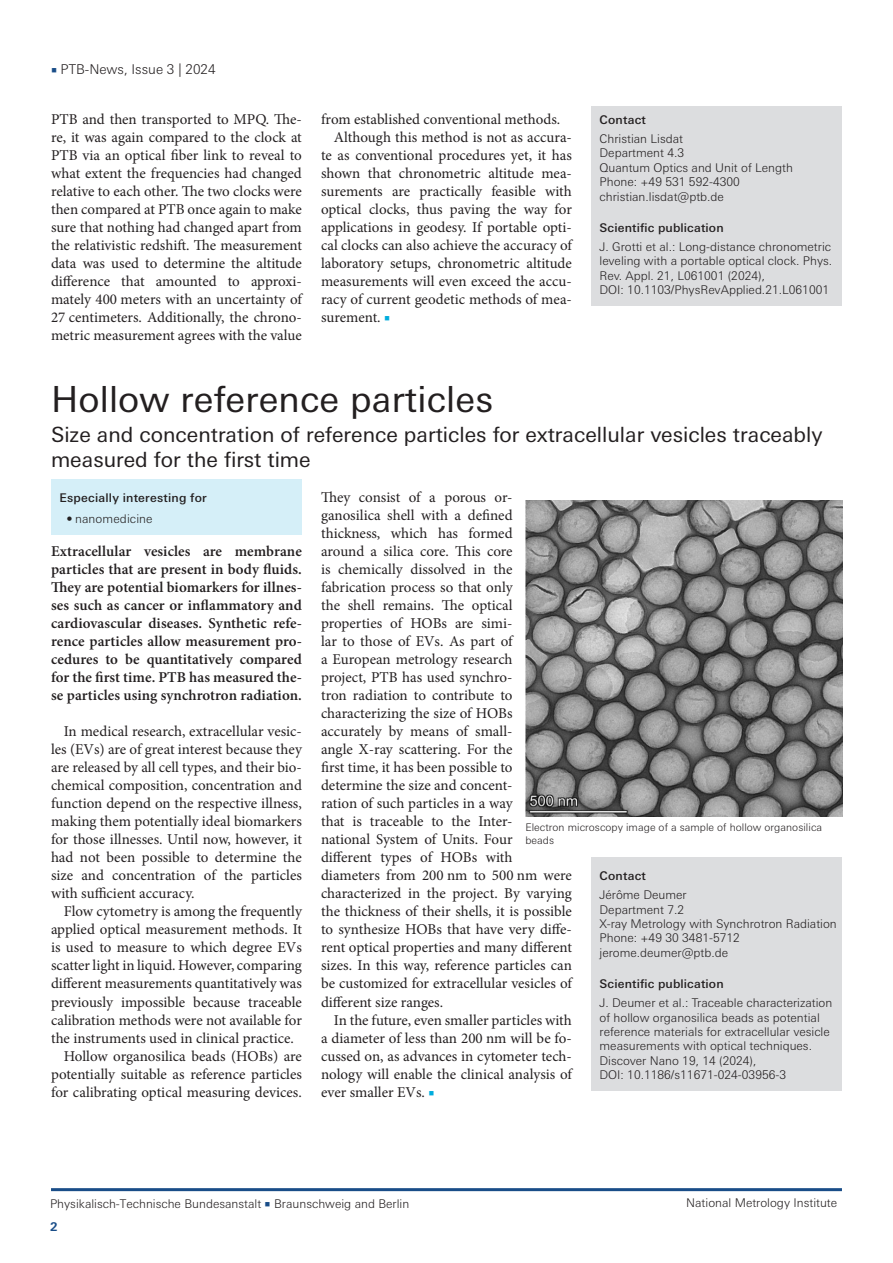
<style>
.page{position:relative;width:893px;height:1263px;background:#fff}
.page>*{position:absolute;margin:0;border:0;box-sizing:border-box;transform-origin:0 0}
.Überschrift-PTBnews{font:36px "Univers Next W1 G";letter-spacing:.005em;color:#231f20}
.Unterüberschrift-PTBnews{font:21px/25.2px "Univers Next W1 G";color:#231f20}
.Fließtext_mit_Einzug-PTBnews{font:15px/18px "Minion Pro";color:#231f20;text-align:justify}
.Abstrakt-PTBnews{font:600 15px/18px "Minion Pro";letter-spacing:.005em;color:#231f20;text-align:justify}
.t1{font:300 13.5px "Univers Next W1 G";color:#231f20}
.Wissenschaftliche_Veröffentlichungen_Tex{font:300 12px/14.4px "Univers Next W1 G";color:#231f20}
.Ansprechpartner_Text-PTBnews{font:300 12px "Univers Next W1 G";color:#231f20}
.Wissenschaftliche_Veröffentlichungen-PTB{font:500 12px "Univers Next W1 G";letter-spacing:.01em;color:#231f20}
.Besonders_interessant-PTBnews{font:500 12px "Univers Next W1 G";letter-spacing:.02em;color:#231f20}
.Ansprechpartner-PTBnews{font:500 12px "Univers Next W1 G";letter-spacing:.015em;color:#231f20}
.Besonders_interessant-Text-PTBnews{font:300 12px "Univers Next W1 G";letter-spacing:.01em;color:#231f20}
.t2{font:700 12px "Univers Next W1 G";color:#194d88}
.t3{font:300 10.5px/13.5px "Univers Next W1 G";letter-spacing:.005em;color:#231f20}
.s1{font-family:"Minion Pro";font-weight:400;font-size:15px;color:#194d88}
.s2{color:#00acdd}
</style>
<div class="page">
<div style="left:591px;top:106px;width:251px;height:30px;background:#dcdddf"></div>
<div style="left:591px;top:126px;width:251px;height:29px;background:#dcdddf"></div>
<div style="left:591px;top:154px;width:251px;height:29px;background:#dcdddf"></div>
<div style="left:591px;top:183px;width:251px;height:29px;background:#dcdddf"></div>
<div style="left:591px;top:214px;width:251px;height:30px;background:#dcdddf"></div>
<div style="left:591px;top:234px;width:251px;height:72px;background:#dcdddf"></div>
<div style="left:51px;top:479px;width:251px;height:35px;background:#d5eff8"></div>
<div style="left:51px;top:506px;width:251px;height:29px;background:#d5eff8"></div>
<div style="left:591px;top:857px;width:251px;height:35px;background:#dcdddf"></div>
<div style="left:591px;top:882px;width:251px;height:29px;background:#dcdddf"></div>
<div style="left:591px;top:910px;width:251px;height:29px;background:#dcdddf"></div>
<div style="left:591px;top:939px;width:251px;height:29px;background:#dcdddf"></div>
<div style="left:591px;top:970px;width:251px;height:30px;background:#dcdddf"></div>
<div style="left:591px;top:990px;width:251px;height:101px;background:#dcdddf"></div>
<img style="left:525px;top:500px;width:317px;height:316px">
<hr style="left:51px;top:1188px;width:791px;height:3px;background:#194d88">
<p class="t1" style="left:51px;top:62px;width:166px"><span class="s1">■</span> PTB-News, Issue 3 | 2024</p>
<p class="Fließtext_mit_Einzug-PTBnews" style="left:51px;top:111px;width:252px">PTB and then transported to MPQ. The&shy;re, it was again compared to the clock at PTB via an optical fiber link to reveal to what extent the frequencies had changed relative to each other. The two clocks were then compared at PTB once again to make sure that nothing had changed apart from the relativistic redshift. The measurement data was used to determine the altitude difference that amounted to approxi&shy;mately 400 meters with an uncertainty of 27 centimeters. Additionally, the chrono&shy;metric measurement agrees with the value</p>
<p class="Fließtext_mit_Einzug-PTBnews" style="left:321px;top:111px;width:241px">from established conventional methods.</p>
<p class="Fließtext_mit_Einzug-PTBnews" style="left:321px;top:129px;width:252px;text-indent:13px">Although this method is not as accura&shy;te as conventional procedures yet, it has shown that chronometric altitude mea&shy;surements are practically feasible with optical clocks, thus paving the way for applications in geodesy. If portable opti&shy;cal clocks can also achieve the accuracy of laboratory setups, chronometric altitude measurements will even exceed the accu&shy;racy of current geodetic methods of mea&shy;surement. <span class="s2">■</span></p>
<h3 class="Ansprechpartner-PTBnews" style="left:600px;top:113px;width:48px">Contact</h3>
<p class="Ansprechpartner_Text-PTBnews" style="left:600px;top:132px;width:85px">Christian Lisdat</p>
<p class="Ansprechpartner_Text-PTBnews" style="left:600px;top:146px;width:86px">Department 4.3</p>
<p class="Ansprechpartner_Text-PTBnews" style="left:600px;top:161px;width:195px">Quantum Optics and Unit of Length</p>
<p class="Ansprechpartner_Text-PTBnews" style="left:600px;top:175px;width:142px">Phone: +49 531 592-4300</p>
<p class="Ansprechpartner_Text-PTBnews" style="left:600px;top:189px;width:126px">christian.lisdat@ptb.de</p>
<h3 class="Wissenschaftliche_Veröffentlichungen-PTB" style="left:600px;top:221px;width:126px">Scientific publication</h3>
<p class="Wissenschaftliche_Veröffentlichungen_Tex" style="left:600px;top:240px;width:234px">J. Grotti et al.: Long-distance chronometric leveling with a portable optical clock. Phys.<br>Rev. Appl. 21, L061001 (2024),<br>DOI: 10.1103/PhysRevApplied.21.L061001</p>
<h1 class="Überschrift-PTBnews" style="left:51px;top:379px;width:444px">Hollow reference particles</h1>
<h2 class="Unterüberschrift-PTBnews" style="left:51px;top:422px;width:773px">Size and concentration of reference particles for extracellular vesicles traceably measured for the first time</h2>
<h3 class="Besonders_interessant-PTBnews" style="left:60px;top:491px;width:149px">Especially interesting for</h3>
<p class="Besonders_interessant-Text-PTBnews" style="left:67px;top:512px;width:88px">• nanomedicine</p>
<p class="Abstrakt-PTBnews" style="left:51px;top:542px;width:252px">Extracellular vesicles are membrane particles that are present in body fluids.<br>They are potential biomarkers for illnes&shy;ses such as cancer or inflammatory and cardiovascular diseases. Synthetic refe&shy;rence particles allow measurement pro&shy;cedures to be quantitatively compared for the first time. PTB has measured the&shy;se particles using synchrotron radiation.</p>
<p class="Fließtext_mit_Einzug-PTBnews" style="left:51px;top:723px;width:252px;text-indent:13px">In medical research, extracellular vesic&shy;les (EVs) are of great interest because they are released by all cell types, and their bio&shy;chemical composition, concentration and function depend on the respective illness, making them potentially ideal biomarkers for those illnesses. Until now, however, it had not been possible to determine the size and concentration of the particles with sufficient accuracy.</p>
<p class="Fließtext_mit_Einzug-PTBnews" style="left:51px;top:903px;width:252px;text-indent:13px">Flow cytometry is among the frequently applied optical measurement methods. It is used to measure to which degree EVs scatter light in liquid. However, comparing different measurements quantitatively was previously impossible because traceable calibration methods were not available for the instruments used in clinical practice.</p>
<p class="Fließtext_mit_Einzug-PTBnews" style="left:51px;top:1047px;width:252px;text-indent:13px">Hollow organosilica beads (HOBs) are potentially suitable as reference particles for calibrating optical measuring devices.</p>
<p class="Fließtext_mit_Einzug-PTBnews" style="left:321px;top:489px;width:252px;text-align:left">They consist of a porous or&shy;ganosilica shell with a defined thickness, which has formed<br>around a silica core. This core<br>is chemically dissolved in the fabrication process so that only<br>the shell remains. The optical properties of HOBs are simi-<br>lar to those of EVs. As part of<br>a European metrology research<br>project, PTB has used synchro-<br>tron radiation to contribute to characterizing the size of HOBs accurately by means of small-<br>angle X-ray scattering. For the<br>first time, it has been possible to determine the size and concent-<br>ration of such particles in a way<br>that is traceable to the Inter-<br>national System of Units. Four<br>different types of HOBs with diameters from 200 nm to 500 nm were characterized in the project. By varying the thickness of their shells, it is possible to synthesize HOBs that have very diffe&shy;rent optical properties and many different sizes. In this way, reference particles can be customized for extracellular vesicles of different size ranges.</p>
<p class="Fließtext_mit_Einzug-PTBnews" style="left:321px;top:1011px;width:252px;text-indent:13px">In the future, even smaller particles with a diameter of less than 200 nm will be fo&shy;cussed on, as advances in cytometer tech&shy;nology will enable the clinical analysis of ever smaller EVs. <span class="s2">■</span></p>
<p class="t3" style="left:525px;top:820px;width:298px">Electron microscopy image of a sample of hollow organosilica beads</p>
<h3 class="Ansprechpartner-PTBnews" style="left:600px;top:869px;width:48px">Contact</h3>
<p class="Ansprechpartner_Text-PTBnews" style="left:600px;top:888px;width:89px">Jérôme Deumer</p>
<p class="Ansprechpartner_Text-PTBnews" style="left:600px;top:902px;width:86px">Department 7.2</p>
<p class="Ansprechpartner_Text-PTBnews" style="left:600px;top:917px;width:239px">X-ray Metrology with Synchrotron Radiation</p>
<p class="Ansprechpartner_Text-PTBnews" style="left:600px;top:931px;width:142px">Phone: +49 30 3481-5712</p>
<p class="Ansprechpartner_Text-PTBnews" style="left:600px;top:945px;width:130px">jerome.deumer@ptb.de</p>
<h3 class="Wissenschaftliche_Veröffentlichungen-PTB" style="left:600px;top:977px;width:126px">Scientific publication</h3>
<p class="Wissenschaftliche_Veröffentlichungen_Tex" style="left:600px;top:996px;width:234px">J. Deumer et al.: Traceable characterization of hollow organosilica beads as potential reference materials for extracellular vesicle measurements with optical techniques.<br>Discover Nano 19, 14 (2024),<br>DOI: 10.1186/s11671-024-03956-3</p>
<p class="Wissenschaftliche_Veröffentlichungen_Tex" style="left:50px;top:1196px;width:361px">Physikalisch-Technische Bundesanstalt <span class="s1">■</span> Braunschweig and Berlin</p>
<p class="Wissenschaftliche_Veröffentlichungen_Tex" style="left:686px;top:1195px;width:153px">National Metrology Institute</p>
<p class="t2" style="left:50px;top:1220px;width:9px">2</p>
</div>
